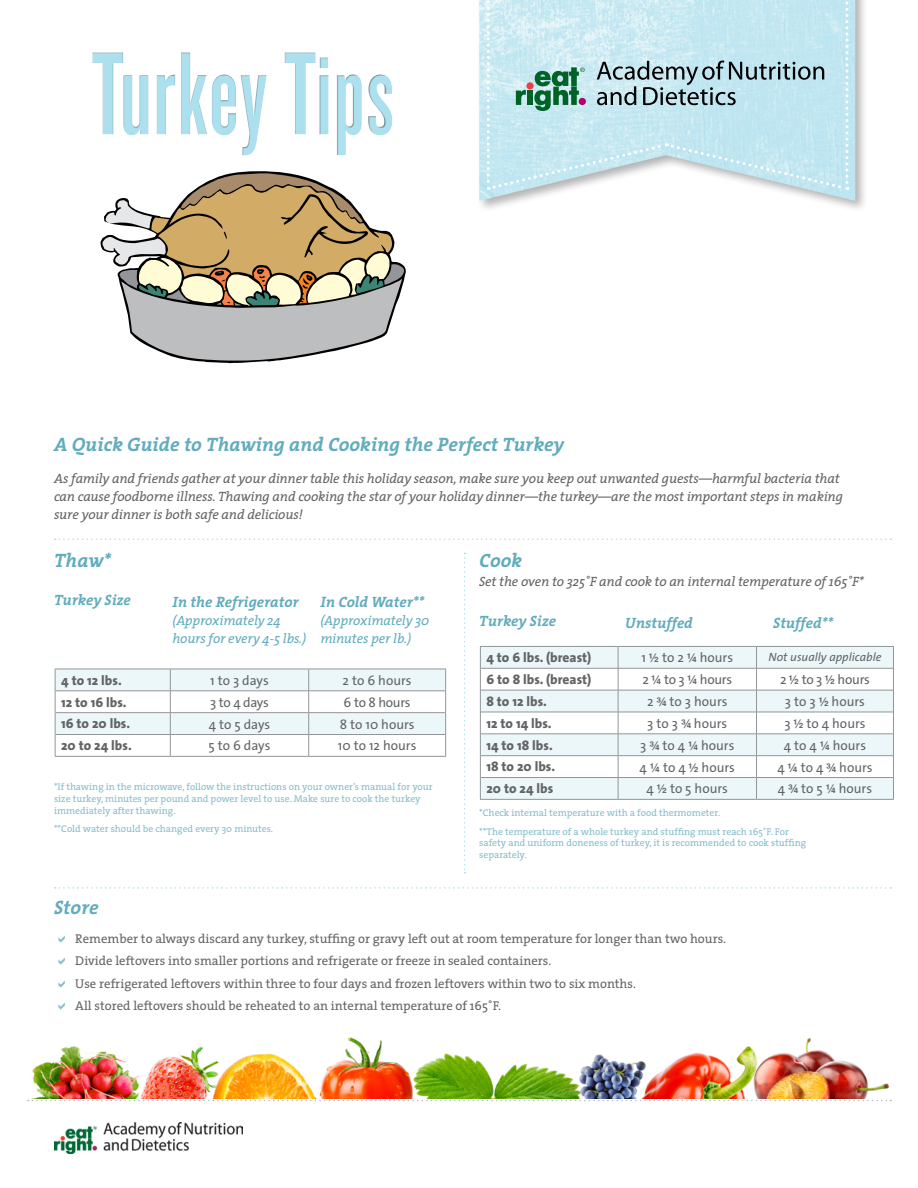
<style>
.page{position:relative;width:918px;height:1188px;background:#fff}
.page>*{position:absolute;margin:0;border:0;box-sizing:border-box;transform-origin:0 0}
.t1{font:123px "Knockout HTF47 Bantamweight";letter-spacing:.01em;color:#ade0ee}
.t2{font:italic 700 19.5px "The Serif";color:#61acbd}
.t3{font:italic 700 15px "The Serif";color:#61acbd}
.t4{font:italic 13.5px/18px "The Serif";letter-spacing:-.01em;color:#636466}
.t5{font:13.5px "The Sans";color:#636466}
.t6{font:800 13.5px "The Sans";color:#636466}
.t7{font:italic 13.5px/18px "The Serif";letter-spacing:-.01em;color:#61acbd}
.t8{font:12.75px/22.5px "The Serif";color:#636466}
.t9{font:italic 12px "The Sans";color:#636466}
.t10{font:9.75px/11.7px "The Serif";color:#85bdcb}
.s1{font-family:"Helvetica";font-weight:700;font-size:12px}
</style>
<div class="page">
<img style="left:32px;top:1037px;width:857px;height:61px">
<img style="left:54px;top:1122px;width:189px;height:31px">
<svg style="left:28px;top:1100px;width:863px;height:1px"></svg>
<div style="left:476px;top:0;width:392px;height:213px;background:#000;opacity:.3"></div>
<img style="left:479px;top:0;width:376px;height:201px">
<svg style="left:487px;top:0;width:361px;height:191px;background:#c0dfe6"></svg>
<div style="left:49px;top:32px;width:452px;height:129px;background:#000;opacity:.4"></div>
<hr style="left:55px;top:756px;width:115px;height:1px;background:#939598">
<hr style="left:170px;top:756px;width:139px;height:1px;background:#939598">
<hr style="left:309px;top:756px;width:137px;height:1px;background:#939598">
<svg style="left:55px;top:669px;width:391px;height:87px"></svg>
<svg style="left:481px;top:647px;width:412px;height:152px;fill:#ecf7fa"></svg>
<hr style="left:480px;top:646px;width:138px;height:1px;background:#939598">
<hr style="left:618px;top:646px;width:139px;height:1px;background:#939598">
<hr style="left:757px;top:646px;width:137px;height:1px;background:#939598">
<hr style="left:480px;top:799px;width:138px;height:1px;background:#939598">
<hr style="left:618px;top:799px;width:139px;height:1px;background:#939598">
<hr style="left:757px;top:799px;width:137px;height:1px;background:#939598">
<hr style="left:481px;top:668px;width:137px;height:1px;background:#939598">
<hr style="left:618px;top:668px;width:139px;height:1px;background:#939598">
<hr style="left:757px;top:668px;width:136px;height:1px;background:#939598">
<hr style="left:481px;top:690px;width:137px;height:1px;background:#939598">
<hr style="left:618px;top:690px;width:139px;height:1px;background:#939598">
<hr style="left:757px;top:690px;width:136px;height:1px;background:#939598">
<hr style="left:481px;top:712px;width:137px;height:1px;background:#939598">
<hr style="left:618px;top:712px;width:139px;height:1px;background:#939598">
<hr style="left:757px;top:712px;width:136px;height:1px;background:#939598">
<hr style="left:481px;top:734px;width:137px;height:1px;background:#939598">
<hr style="left:618px;top:734px;width:139px;height:1px;background:#939598">
<hr style="left:757px;top:734px;width:136px;height:1px;background:#939598">
<hr style="left:481px;top:755px;width:137px;height:1px;background:#939598">
<hr style="left:618px;top:755px;width:139px;height:1px;background:#939598">
<hr style="left:757px;top:755px;width:136px;height:1px;background:#939598">
<hr style="left:481px;top:777px;width:137px;height:1px;background:#939598">
<hr style="left:618px;top:777px;width:139px;height:1px;background:#939598">
<svg style="left:618px;top:647px;width:1px;height:152px"></svg>
<hr style="left:757px;top:777px;width:136px;height:1px;background:#939598">
<svg style="left:480px;top:647px;width:1px;height:152px"></svg>
<svg style="left:893px;top:647px;width:1px;height:152px"></svg>
<svg style="left:756px;top:647px;width:1px;height:152px"></svg>
<svg style="left:100px;top:171px;width:306px;height:192px"></svg>
<svg style="left:103px;top:173px;width:302px;height:188px"></svg>
<svg style="left:464px;top:553px;width:2px;height:320px"></svg>
<svg style="left:55px;top:887px;width:836px;height:2px"></svg>
<svg style="left:55px;top:538px;width:836px;height:2px"></svg>
<h1 class="t1" style="left:92px;top:33px;width:304px">Turkey Tips</h1>
<h2 class="t2" style="left:54px;top:428px;width:511px">A Quick Guide to Thawing and Cooking the Perfect Turkey</h2>
<p class="t4" style="left:54px;top:469px;width:791px">As family and friends gather at your dinner table this holiday season, make sure you keep out unwanted guests—harmful bacteria that can cause foodborne illness. Thawing and cooking the star of your holiday dinner—the turkey—are the most important steps in making sure your dinner is both safe and delicious!</p>
<h2 class="t2" style="left:54px;top:544px;width:58px">Thaw*</h2>
<h2 class="t2" style="left:479px;top:544px;width:44px">Cook</h2>
<h3 class="t3" style="left:54px;top:587px;width:78px">Turkey Size</h3>
<h3 class="t4" style="left:479px;top:572px;width:386px">Set the oven to 325˚F and cook to an internal temperature of 165˚F*</h3>
<h3 class="t3" style="left:172px;top:589px;width:128px">In the Refrigerator</h3>
<h3 class="t7" style="left:172px;top:611px;width:135px">(Approximately 24 hours for every 4-5 lbs.)</h3>
<h3 class="t3" style="left:625px;top:610px;width:69px">Unstuffed</h3>
<h3 class="t3" style="left:320px;top:589px;width:105px">In Cold Water**</h3>
<h3 class="t7" style="left:320px;top:611px;width:111px">(Approximately 30 minutes per lb.)</h3>
<h3 class="t3" style="left:773px;top:610px;width:61px">Stuffed**</h3>
<h3 class="t3" style="left:479px;top:608px;width:78px">Turkey Size</h3>
<h3 class="t6" style="left:61px;top:669px;width:62px">4 to 12 lbs.</h3>
<h3 class="t5" style="left:210px;top:669px;width:60px">1 to 3 days</h3>
<h3 class="t5" style="left:343px;top:669px;width:71px">2 to 6 hours</h3>
<h3 class="t6" style="left:61px;top:691px;width:67px">12 to 16 lbs.</h3>
<h3 class="t5" style="left:210px;top:691px;width:60px">3 to 4 days</h3>
<h3 class="t5" style="left:344px;top:691px;width:69px">6 to 8 hours</h3>
<h3 class="t6" style="left:61px;top:712px;width:71px">16 to 20 lbs.</h3>
<h3 class="t5" style="left:209px;top:713px;width:63px">4 to 5 days</h3>
<h3 class="t5" style="left:340px;top:713px;width:77px">8 to 10 hours</h3>
<h3 class="t6" style="left:61px;top:734px;width:72px">20 to 24 lbs.</h3>
<h3 class="t5" style="left:208px;top:735px;width:64px">5 to 6 days</h3>
<h3 class="t5" style="left:338px;top:735px;width:80px">10 to 12 hours</h3>
<p class="t10" style="left:54px;top:781px;width:380px">*If thawing in the microwave, follow the instructions on your owner’s manual for your size turkey, minutes per pound and power level to use. Make sure to cook the turkey immediately after thawing.</p>
<p class="t10" style="left:54px;top:823px;width:221px">**Cold water should be changed every 30 minutes.</p>
<h2 class="t2" style="left:54px;top:892px;width:46px">Store</h2>
<h3 class="t6" style="left:486px;top:646px;width:107px">4 to 6 lbs. (breast)</h3>
<h3 class="t5" style="left:641px;top:647px;width:93px">1 <span class="s1">½</span> to 2 <span class="s1">¼</span> hours</h3>
<p class="t9" style="left:768px;top:647px;width:115px">Not usually applicable</p>
<h3 class="t6" style="left:486px;top:668px;width:107px">6 to 8 lbs. (breast)</h3>
<h3 class="t5" style="left:642px;top:668px;width:91px">2 <span class="s1">¼</span> to 3 <span class="s1">¼</span> hours</h3>
<h3 class="t5" style="left:780px;top:668px;width:91px">2 <span class="s1">½</span> to 3 <span class="s1">½</span> hours</h3>
<h3 class="t6" style="left:486px;top:690px;width:62px">8 to 12 lbs.</h3>
<h3 class="t5" style="left:647px;top:690px;width:82px">2 <span class="s1">¾</span> to 3 hours</h3>
<h3 class="t5" style="left:785px;top:690px;width:82px">3 to 3 <span class="s1">½</span> hours</h3>
<h3 class="t6" style="left:486px;top:712px;width:67px">12 to 14 lbs.</h3>
<h3 class="t5" style="left:647px;top:712px;width:82px">3 to 3 <span class="s1">¾</span> hours</h3>
<h3 class="t5" style="left:784px;top:712px;width:83px">3 <span class="s1">½</span> to 4 hours</h3>
<h3 class="t6" style="left:486px;top:734px;width:68px">14 to 18 lbs.</h3>
<h3 class="t5" style="left:640px;top:734px;width:96px">3 <span class="s1">¾</span> to 4 <span class="s1">¼</span> hours</h3>
<h3 class="t5" style="left:784px;top:734px;width:84px">4 to 4 <span class="s1">¼</span> hours</h3>
<h3 class="t6" style="left:486px;top:755px;width:70px">18 to 20 lbs.</h3>
<h3 class="t5" style="left:640px;top:756px;width:97px">4 <span class="s1">¼</span> to 4 <span class="s1">½</span> hours</h3>
<h3 class="t5" style="left:777px;top:756px;width:97px">4 <span class="s1">¼</span> to 4 <span class="s1">¾</span> hours</h3>
<h3 class="t6" style="left:486px;top:777px;width:68px">20 to 24 lbs</h3>
<h3 class="t5" style="left:647px;top:778px;width:83px">4 <span class="s1">½</span> to 5 hours</h3>
<h3 class="t5" style="left:778px;top:778px;width:96px">4 <span class="s1">¾</span> to 5 <span class="s1">¼</span> hours</h3>
<p class="t10" style="left:479px;top:803px;width:311px;line-height:18.5px">*Check internal temperature with a food thermometer.<br>**The temperature of a whole turkey and stuffing must reach 165˚F. For</p>
<p class="t10" style="left:479px;top:837px;width:328px">safety and uniform doneness of turkey, it is recommended to cook stuffing separately.</p>
<p class="t8" style="left:75px;top:927px;width:652px">Remember to always discard any turkey, stuffing or gravy left out at room temperature for longer than two hours.<br>Divide leftovers into smaller portions and refrigerate or freeze in sealed containers.<br>Use refrigerated leftovers within three to four days and frozen leftovers within two to six months.<br>All stored leftovers should be reheated to an internal temperature of 165˚F.</p>
</div>
